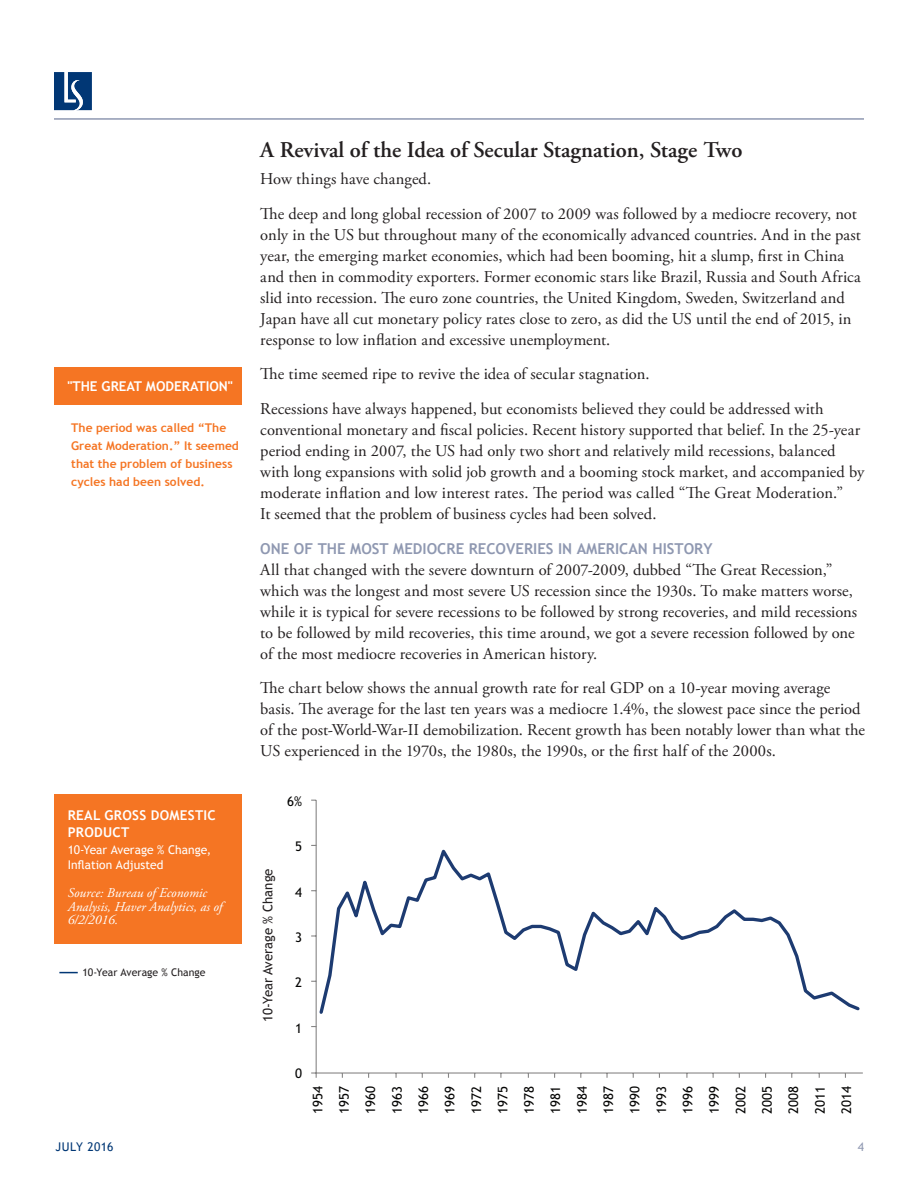
<style>
.page{position:relative;width:918px;height:1188px;background:#fff}
.page>*{position:absolute;margin:0;border:0;box-sizing:border-box;transform-origin:0 0}
.Section_Header{font:600 22.5px "Adobe Garamond Pro";color:#231f20}
.Body_Copy{font:16.5px/21px "Adobe Garamond Pro";letter-spacing:.005em;color:#231f20}
.Sub_Head{font:700 15px "Trebuchet MS";color:#8f98b1}
.Legal_Disclosure{font:italic 13.5px/13.5px "Adobe Garamond Pro";color:#fff}
.t1{font:700 13.5px/16.5px "Trebuchet MS";letter-spacing:.02em;color:#fff}
.t2{font:700 13.5px "Trebuchet MS";color:#fff}
.t3{font:13.35px/26.4px "Trebuchet MS";letter-spacing:.015em;color:#050504;text-align:justify}
.t4{font:13.35px "Trebuchet MS";color:#231f20}
.Pull_quote{font:700 12px/18px "Trebuchet MS";color:#f57523}
.Descriptor{font:12px/15px "Trebuchet MS";color:#fff}
.t5{font:12px "Trebuchet MS";letter-spacing:.035em;color:#013775}
.t6{font:12px "Trebuchet MS";color:#8f98b1}
.Vertical_Key_Legend{font:10.5px "Trebuchet MS";letter-spacing:.005em;color:#231f20}
</style>
<div class="page">
<hr style="left:54px;top:118px;width:810px;height:2px;background:#8f98b1">
<svg style="left:54px;top:72px;width:38px;height:38px"></svg>
<div style="left:54px;top:794px;width:188px;height:149px;background:#f57523"></div>
<svg style="left:311px;top:799px;width:552px;height:279px"></svg>
<svg style="left:317px;top:843px;width:545px;height:173px"></svg>
<svg style="left:59px;top:972px;width:19px;height:1px"></svg>
<div style="left:54px;top:367px;width:187px;height:38px;background:#f57523"></div>
<p class="t2" style="left:67px;top:378px;width:167px">"THE GREAT MODERATION"</p>
<p class="Pull_quote" style="left:71px;top:419px;width:169px">The period was called “The<br>Great Moderation.” It seemed that the problem of business cycles had been solved.</p>
<p class="t1" style="left:68px;top:807px;width:150px">REAL GROSS DOMESTIC<br>PRODUCT</p>
<p class="Descriptor" style="left:68px;top:843px;width:145px">10-Year Average % Change,<br>Inflation Adjusted</p>
<p class="Legal_Disclosure" style="left:68px;top:887px;width:156px">Source: Bureau of Economic<br>Analysis, Haver Analytics, as of<br>6/2/2016.</p>
<p class="Vertical_Key_Legend" style="left:83px;top:966px;width:125px">10-Year Average % Change</p>
<p class="Section_Header" style="left:260px;top:137px;width:484px">A Revival of the Idea of Secular Stagnation, Stage Two</p>
<p class="Body_Copy" style="left:260px;top:169px;width:173px">How things have changed.</p>
<p class="Body_Copy" style="left:260px;top:204px;width:602px">The deep and long global recession of 2007 to 2009 was followed by a mediocre recovery, not only in the US but throughout many of the economically advanced countries. And in the past year, the emerging market economies, which had been booming, hit a slump, first in China and then in commodity exporters. Former economic stars like Brazil, Russia and South Africa slid into recession. The euro zone countries, the United Kingdom, Sweden, Switzerland and Japan have all cut monetary policy rates close to zero, as did the US until the end of 2015, in response to low inflation and excessive unemployment.</p>
<p class="Body_Copy" style="left:260px;top:364px;width:391px">The time seemed ripe to revive the idea of secular stagnation.</p>
<p class="Body_Copy" style="left:260px;top:399px;width:606px">Recessions have always happened, but economists believed they could be addressed with conventional monetary and fiscal policies. Recent history supported that belief. In the 25-year period ending in 2007, the US had only two short and relatively mild recessions, balanced with long expansions with solid job growth and a booming stock market, and accompanied by moderate inflation and low interest rates. The period was called “The Great Moderation.”<br>It seemed that the problem of business cycles had been solved.</p>
<p class="Sub_Head" style="left:260px;top:539px;width:454px">ONE OF THE MOST MEDIOCRE RECOVERIES IN AMERICAN HISTORY</p>
<p class="Body_Copy" style="left:260px;top:560px;width:598px">All that changed with the severe downturn of 2007-2009, dubbed “The Great Recession,” which was the longest and most severe US recession since the 1930s. To make matters worse, while it is typical for severe recessions to be followed by strong recoveries, and mild recessions to be followed by mild recoveries, this time around, we got a severe recession followed by one of the most mediocre recoveries in American history.</p>
<p class="Body_Copy" style="left:260px;top:678px;width:606px">The chart below shows the annual growth rate for real GDP on a 10-year moving average basis. The average for the last ten years was a mediocre 1.4%, the slowest pace since the period of the post-World-War-II demobilization. Recent growth has been notably lower than what the US experienced in the 1970s, the 1980s, the 1990s, or the first half of the 2000s.</p>
<p class="t3" style="left:287px;top:788px;width:16px">6%</p>
<p class="t4" style="left:260px;top:1022px;width:156px;rotate:-90deg">10-Year Average % Change</p>
<p class="t3" style="left:295px;top:834px;width:8px">5</p>
<p class="t3" style="left:295px;top:879px;width:8px">4</p>
<p class="t3" style="left:295px;top:924px;width:8px">3</p>
<p class="t3" style="left:295px;top:970px;width:8px">2</p>
<p class="t3" style="left:295px;top:1015px;width:8px">1</p>
<p class="t3" style="left:295px;top:1060px;width:8px">0</p>
<p class="t3" style="left:305px;top:1114px;width:30px;rotate:-90deg">1954<br>1957<br>1960<br>1963<br>1966<br>1969<br>1972<br>1975<br>1978<br>1981<br>1984<br>1987<br>1990<br>1993<br>1996<br>1999<br>2002<br>2005<br>2008<br>2011<br>2014</p>
<p class="t5" style="left:56px;top:1140px;width:59px">JULY 2016</p>
<p class="t6" style="left:858px;top:1140px;width:8px">4</p>
</div>
